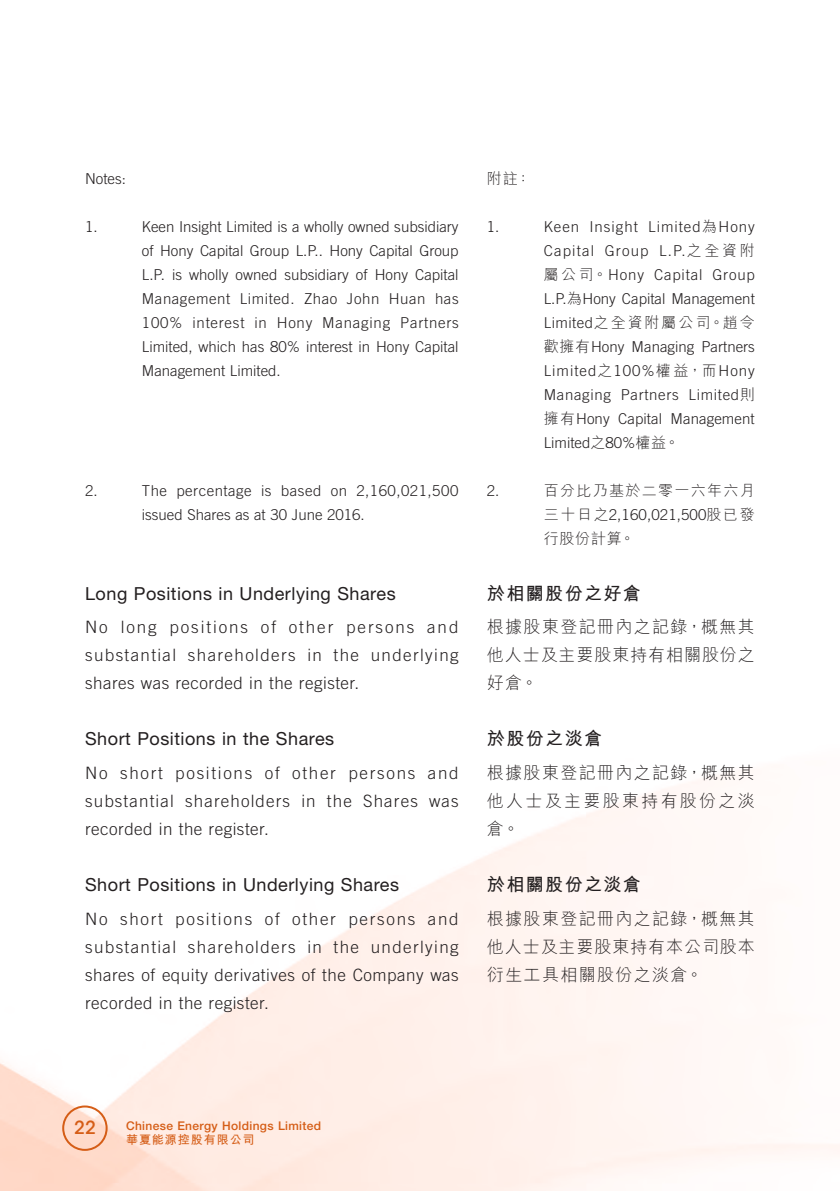
<style>
.page{position:relative;width:840px;height:1191px;background:#fff}
.page>*{position:absolute;margin:0;border:0;box-sizing:border-box;transform-origin:0 0}
.Heading_2{font:18px "Helvetica Neue LT Std";letter-spacing:.03em;color:#231f20}
.C_Heading_2{font:700 18px "M Hei HK";letter-spacing:.08em;color:#231f20}
.t1{font:500 18px "ITC Avant Garde Std";color:#d55d16}
.Body_Text{font:300 17px/28px "Trade Gothic LT Std";letter-spacing:.03em;color:#231f20;text-align:justify}
.C_Body_Text{font:300 17px/28px "M Hei HK";letter-spacing:.08em;color:#231f20;text-align:justify}
.Notes{font:300 15px/24px "Trade Gothic LT Std";color:#231f20;text-align:justify}
.C_Notes{font:300 15px/24px "Trade Gothic LT Std";letter-spacing:.005em;color:#231f20;text-align:justify}
.Notes-2{font:300 15px/24px "Trade Gothic LT Std";letter-spacing:.035em;color:#231f20}
.C_Notes-2{font:300 15px/24px "M Hei HK";letter-spacing:.09em;color:#231f20;text-align:justify}
.t2{font:500 12px "Helvetica Neue LT Std";letter-spacing:.03em;color:#d55d16}
.t3{font:700 12px "M Hei HK";letter-spacing:.08em;color:#d55d16}
.s1{font-family:"M Hei HK"}
.s2{font-family:"Trade Gothic LT Std"}
</style>
<div class="page">
<img style="left:0;top:782px;width:839px;height:409px">
<div style="left:62px;top:1105px;width:46px;height:45px;border:2px solid #d55d16;border-radius:50%"></div>
<p class="Notes" style="left:85px;top:166px;width:42px">Notes:</p>
<p class="Notes" style="left:85px;top:214px;width:14px">1.</p>
<p class="Notes" style="left:142px;top:214px;width:318px">Keen Insight Limited is a wholly owned subsidiary of Hony Capital Group L.P.. Hony Capital Group L.P. is wholly owned subsidiary of Hony Capital Management Limited. Zhao John Huan has 100% interest in Hony Managing Partners Limited, which has 80% interest in Hony Capital Management Limited.</p>
<p class="Notes" style="left:85px;top:478px;width:14px">2.</p>
<p class="Notes-2" style="left:142px;top:478px;width:318px">The percentage is based on 2,160,021,500 issued Shares as at 30 June 2016.</p>
<p class="Heading_2" style="left:85px;top:582px;width:312px">Long Positions in Underlying Shares</p>
<p class="Body_Text" style="left:85px;top:613px;width:375px">No long positions of other persons and substantial shareholders in the underlying shares was recorded in the register.</p>
<p class="Heading_2" style="left:85px;top:728px;width:250px">Short Positions in the Shares</p>
<p class="Body_Text" style="left:85px;top:759px;width:375px">No short positions of other persons and substantial shareholders in the Shares was recorded in the register.</p>
<p class="Heading_2" style="left:85px;top:874px;width:315px">Short Positions in Underlying Shares</p>
<p class="Body_Text" style="left:85px;top:904px;width:375px">No short positions of other persons and substantial shareholders in the underlying shares of equity derivatives of the Company was recorded in the register.</p>
<p class="C_Notes-2" style="left:486px;top:166px;width:45px">附註：</p>
<p class="C_Notes" style="left:486px;top:214px;width:14px">1.</p>
<p class="C_Notes" style="left:543px;top:214px;width:213px">Keen Insight Limited<span class="s1">為</span>Hony Capital Group L.P.<span class="s1">之全資附屬公司。</span>Hony Capital Group L.P.<span class="s1">為</span>Hony Capital Management Limited<span class="s1">之全資附屬公司。趙令歡擁有</span>Hony Managing Partners Limited<span class="s1">之</span>100%<span class="s1">權益，而</span>Hony Managing Partners Limited<span class="s1">則擁有</span>Hony Capital Management Limited<span class="s1">之</span>80%<span class="s1">權益。</span></p>
<p class="C_Notes" style="left:486px;top:478px;width:14px">2.</p>
<p class="C_Notes-2" style="left:543px;top:478px;width:212px">百分比乃基於二零一六年六月三十日之<span class="s2">2,160,021,500</span>股已發行股份計算。</p>
<p class="C_Heading_2" style="left:486px;top:580px;width:155px">於相關股份之好倉</p>
<p class="C_Body_Text" style="left:486px;top:613px;width:269px">根據股東登記冊內之記錄，概無其他人士及主要股東持有相關股份之好倉。</p>
<p class="C_Heading_2" style="left:486px;top:725px;width:117px">於股份之淡倉</p>
<p class="C_Body_Text" style="left:486px;top:758px;width:269px">根據股東登記冊內之記錄，概無其他人士及主要股東持有股份之淡倉。</p>
<p class="C_Heading_2" style="left:486px;top:871px;width:155px">於相關股份之淡倉</p>
<p class="C_Body_Text" style="left:486px;top:904px;width:269px">根據股東登記冊內之記錄，概無其他人士及主要股東持有本公司股本衍生工具相關股份之淡倉。</p>
<p class="t1" style="left:74px;top:1116px;width:23px">22</p>
<p class="t2" style="left:126px;top:1118px;width:196px">Chinese Energy Holdings Limited</p>
<p class="t3" style="left:126px;top:1130px;width:130px">華夏能源控股有限公司</p>
</div>
